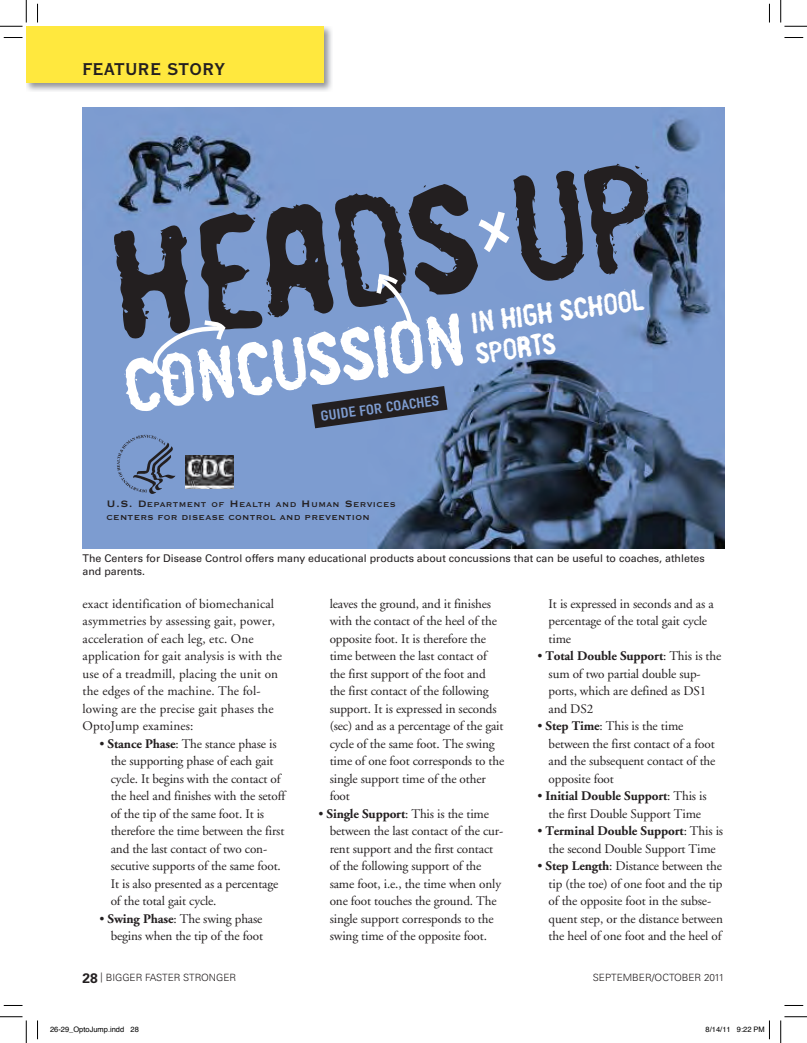
<style>
.page{position:relative;width:807px;height:1043px;background:#fff}
.page>*{position:absolute;margin:0;border:0;box-sizing:border-box;transform-origin:0 0}
.t1{font:149.62px "Linotype Russisch Brot Eat Text";color:#231f20}
.t2{font:72.38px "Linotype Russisch Brot Eat Text";color:#fff}
.t3{font:29px/31.1px "Linotype Russisch Brot Eat Text";color:#fff}
.t4{font:22.5px "Copperplate Thirty BC";color:#231f20}
.t5{font:14.5px "Linotype Ordinar";color:#7e9cd0}
.t6{font:13.12px/17.5px "Adobe Garamond Regula 1";letter-spacing:-.01em;color:#231f20}
.t7{font:13.12px/17.5px "Adobe Garamond Regula 1";letter-spacing:.01em;color:#231f20}
.t8{font:700 13.12px "Adobe Garamond";letter-spacing:-.01em;color:#231f20}
.t9{font:13.12px "Adobe Garamond";letter-spacing:-.01em;color:#231f20}
.t10{font:13.12px "Adobe Garamond";letter-spacing:.01em;color:#231f20}
.t11{font:10.62px/13.1px "Univers";color:#231f20}
.t12{font:300 10px "Univers LT Std";color:#231f20}
.t13{font:700 9.5px "Copperplate Gothic BT";color:#231f20}
.t14{font:700 9.12px "Copperplate Gothic BT";color:#231f20}
.t15{font:7.5px "Helvetica";color:#000}
.s1{font-size:12.25px}
.s2{font-family:"Adobe Garamond"}
.s3{font-family:"Adobe Garamond";font-weight:700}
.s4{font-weight:400}
.s5{font-family:"Adobe Garamond Regula 1";font-weight:400}
.s6{font-weight:700;font-size:13.75px}
</style>
<div class="page">
<img style="left:82px;top:107px;width:642px;height:441px">
<svg style="left:312px;top:386px;width:135px;height:42px;background:#4a556c"></svg>
<svg style="left:471px;top:204px;width:45px;height:56px"></svg>
<svg style="left:372px;top:271px;width:43px;height:59px;background:#90abd7"></svg>
<svg style="left:149px;top:317px;width:79px;height:64px;background:#8ca8d5"></svg>
<svg style="left:117px;top:435px;width:58px;height:59px;background:#6d86b2"></svg>
<svg style="left:186px;top:488px;width:47px;height:1px"></svg>
<img style="left:186px;top:455px;width:47px;height:33px">
<img style="left:26px;top:26px;width:306px;height:65px">
<div style="left:26px;top:26px;width:297px;height:56px;background:#ffe83e"></div>
<svg style="left:4px;top:37px;width:18px;height:1px"></svg>
<svg style="left:784px;top:37px;width:19px;height:1px"></svg>
<svg style="left:4px;top:1005px;width:18px;height:1px"></svg>
<svg style="left:784px;top:1005px;width:19px;height:1px"></svg>
<svg style="left:37px;top:4px;width:1px;height:18px"></svg>
<svg style="left:37px;top:1020px;width:1px;height:19px"></svg>
<svg style="left:769px;top:4px;width:1px;height:18px"></svg>
<svg style="left:0;top:0;width:27px;height:27px"></svg>
<svg style="left:0;top:1016px;width:27px;height:26px"></svg>
<svg style="left:780px;top:0;width:26px;height:27px"></svg>
<svg style="left:780px;top:1016px;width:26px;height:26px"></svg>
<svg style="left:769px;top:1020px;width:1px;height:19px"></svg>
<h3 class="t4" style="left:82px;top:58px;width:144px">FEATURE STORY</h3>
<h1 class="t1" style="left:100px;top:185px;width:552px;rotate:-8deg">HEADS UP</h1>
<h3 class="t3" style="left:469px;top:307px;width:177px;rotate:-8deg">IN HIGH SCHOOL<br>SPORTS</h3>
<h2 class="t2" style="left:116px;top:338px;width:341px;rotate:-8deg">CONCUSSION</h2>
<p class="t5" style="left:319px;top:407px;width:120px;rotate:-8deg">GUIDE FOR COACHES</p>
<p class="t14" style="left:106px;top:499px;width:290px"><span class="s1">U.S. D</span>EPARTMENT OF <span class="s1">H</span>EALTH AND <span class="s1">H</span>UMAN <span class="s1">S</span>ERVICES</p>
<p class="t13" style="left:106px;top:513px;width:265px">CENTERS FOR DISEASE CONTROL AND PREVENTION</p>
<p class="t11" style="left:82px;top:551px;width:623px">The Centers for Disease Control offers many educational products about concussions that can be useful to coaches, athletes and parents.</p>
<p class="t10" style="left:82px;top:596px;width:193px">exact identification of biomechanical</p>
<p class="t7" style="left:82px;top:612px;width:201px">asymmetries by assessing gait, power, acceleration of each leg, etc. One application for gait analysis is with the use of a treadmill, placing the unit on the edges of the machine. The fol&shy;lowing are the precise gait phases the</p>
<p class="t10" style="left:82px;top:719px;width:112px">OptoJump examines:</p>
<p class="t6" style="left:111px;top:735px;width:176px;text-indent:-11px"><span class="s2">•</span> <span class="s3">Stance Phase</span>: The stance phase is the supporting phase of each gait cycle. It begins with the contact of the heel and finishes with the setoff of the tip of the same foot. It is therefore the time between the first and the last contact of two con&shy;secutive supports of the same foot.<br>It is also presented as a percentage of the total gait cycle.</p>
<p class="t6" style="left:99px;top:910px;width:165px;text-align:right"><span class="s2">•</span> <span class="s3">Swing Phase</span>: The swing phase begins when the tip of the foot</p>
<p class="t6" style="left:329px;top:595px;width:169px">leaves the ground, and it finishes with the contact of the heel of the opposite foot. It is therefore the time between the last contact of the first support of the foot and the first contact of the following</p>
<p class="t9" style="left:329px;top:701px;width:168px">support. It is expressed in seconds</p>
<p class="t6" style="left:329px;top:717px;width:176px">(sec) and as a percentage of the gait cycle of the same foot. The swing time of one foot corresponds to the single support time of the other foot</p>
<p class="t6" style="left:329px;top:805px;width:175px;text-indent:-11px"><span class="s2">•</span> <span class="s3">Single Support</span>: This is the time between the last contact of the cur&shy;rent support and the first contact of the following support of the same foot, i.e., the time when only one foot touches the ground. The single support corresponds to the swing time of the opposite foot.</p>
<p class="t9" style="left:548px;top:596px;width:166px">It is expressed in seconds and as a</p>
<p class="t6" style="left:548px;top:612px;width:160px">percentage of the total gait cycle time</p>
<p class="t8" style="left:537px;top:649px;width:185px"><span class="s4">•</span> Total Double Support<span class="s5">: This is the</span></p>
<p class="t6" style="left:548px;top:665px;width:159px">sum of two partial double sup&shy;ports, which are defined as DS1 and DS2</p>
<p class="t6" style="left:548px;top:717px;width:168px;text-indent:-11px"><span class="s2">•</span> <span class="s3">Step Time</span>: This is the time between the first contact of a foot and the subsequent contact of the opposite foot</p>
<p class="t8" style="left:537px;top:788px;width:171px"><span class="s4">•</span> Initial Double Support<span class="s5">: This is</span></p>
<p class="t6" style="left:548px;top:805px;width:154px">the first Double Support Time</p>
<p class="t8" style="left:537px;top:823px;width:187px"><span class="s4">•</span> Terminal Double Support<span class="s5">: This is</span></p>
<p class="t6" style="left:548px;top:840px;width:169px">the second Double Support Time</p>
<p class="t6" style="left:548px;top:857px;width:176px;text-indent:-11px"><span class="s2">•</span> <span class="s3">Step Length</span>: Distance between the tip (the toe) of one foot and the tip of the opposite foot in the subse&shy;quent step, or the distance between the heel of one foot and the heel of</p>
<p class="t12" style="left:82px;top:971px;width:155px"><span class="s6">28</span> | BIGGER FASTER STRONGER</p>
<p class="t12" style="left:592px;top:971px;width:133px">SEPTEMBER/OCTOBER 2011</p>
<p class="t15" style="left:50px;top:1023px;width:90px">26-29_OptoJump.indd 28</p>
<p class="t15" style="left:705px;top:1023px;width:61px">8/14/11 9:22 PM</p>
</div>
